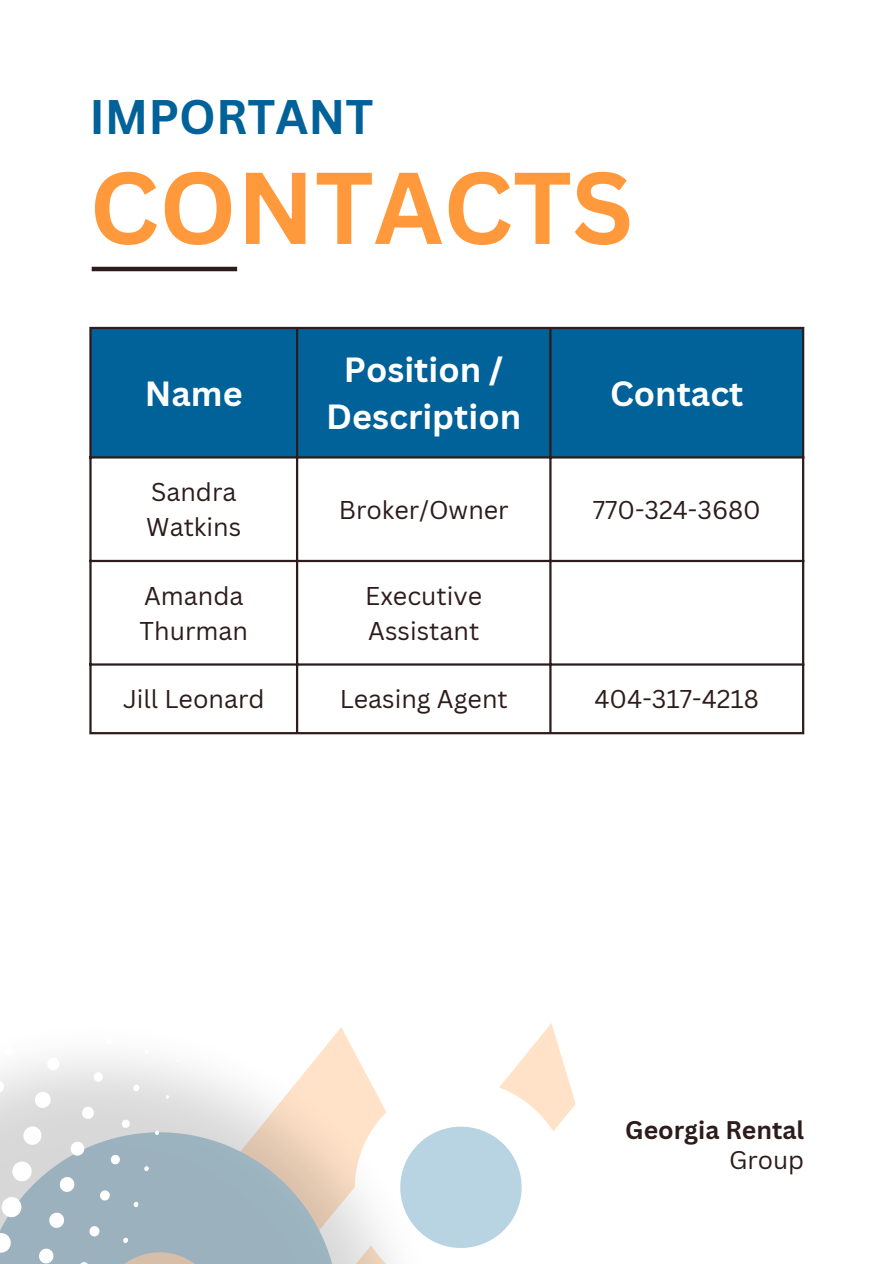
<style>
.page{position:relative;width:894px;height:1264px;background:#fff}
.page>*{position:absolute;margin:0;border:0;box-sizing:border-box;transform-origin:0 0}
.t1{font:700 99.6px "Canva Sans";color:#ff993b}
.t2{font:700 47.25px "Canva Sans";color:#006298}
.t3{font:700 34.05px/47.2px "Canva Sans";color:#fff;text-align:center}
.t4{font:25.05px/34.8px "Canva Sans";color:#2d1c1c}
.t5{font:700 24.75px "Canva Sans";color:#2d1c1c}
.t6{font:24.75px "Canva Sans";color:#2d1c1c}
</style>
<div class="page">
<img style="left:0;top:1023px;width:576px;height:240px">
<div style="left:92px;top:329px;width:709px;height:127px;background:#006298"></div>
<hr style="left:89px;top:329px;width:3px;height:403px;background:#2d1c1c">
<hr style="left:296px;top:329px;width:2px;height:403px;background:#2d1c1c">
<hr style="left:549px;top:329px;width:2px;height:403px;background:#2d1c1c">
<hr style="left:801px;top:329px;width:3px;height:403px;background:#2d1c1c">
<hr style="left:89px;top:327px;width:715px;height:2px;background:#2d1c1c">
<hr style="left:89px;top:456px;width:715px;height:2px;background:#2d1c1c">
<hr style="left:89px;top:560px;width:715px;height:2px;background:#2d1c1c">
<hr style="left:89px;top:663px;width:715px;height:2px;background:#2d1c1c">
<hr style="left:89px;top:732px;width:715px;height:2px;background:#2d1c1c">
<svg style="left:59px;top:1023px;width:9px;height:9px"></svg>
<svg style="left:46px;top:1056px;width:15px;height:15px"></svg>
<svg style="left:33px;top:1089px;width:20px;height:20px"></svg>
<svg style="left:21px;top:1124px;width:23px;height:23px"></svg>
<svg style="left:10px;top:1159px;width:24px;height:24px"></svg>
<svg style="left:0;top:1194px;width:24px;height:25px"></svg>
<svg style="left:0;top:1230px;width:13px;height:24px"></svg>
<svg style="left:105px;top:1037px;width:7px;height:7px"></svg>
<svg style="left:93px;top:1071px;width:11px;height:11px"></svg>
<svg style="left:81px;top:1105px;width:14px;height:15px"></svg>
<svg style="left:69px;top:1139px;width:17px;height:18px"></svg>
<svg style="left:58px;top:1175px;width:18px;height:18px"></svg>
<svg style="left:47px;top:1210px;width:19px;height:19px"></svg>
<svg style="left:37px;top:1246px;width:18px;height:17px"></svg>
<svg style="left:144px;top:1049px;width:5px;height:5px"></svg>
<svg style="left:132px;top:1083px;width:8px;height:8px"></svg>
<svg style="left:121px;top:1118px;width:10px;height:10px"></svg>
<svg style="left:110px;top:1153px;width:11px;height:12px"></svg>
<svg style="left:99px;top:1189px;width:12px;height:12px"></svg>
<svg style="left:165px;top:1094px;width:4px;height:4px"></svg>
<svg style="left:154px;top:1130px;width:5px;height:5px"></svg>
<svg style="left:144px;top:1165px;width:5px;height:6px"></svg>
<svg style="left:133px;top:1201px;width:6px;height:6px"></svg>
<svg style="left:78px;top:1224px;width:146px;height:39px;background:#a1b3bd"></svg>
<svg style="left:3px;top:1044px;width:11px;height:12px"></svg>
<svg style="left:0;top:1079px;width:6px;height:15px"></svg>
<hr style="left:92px;top:267px;width:145px;height:4px;background:#2d1c1c">
<h2 class="t2" style="left:89px;top:84px;width:285px">IMPORTANT</h2>
<h1 class="t1" style="left:89px;top:137px;width:545px">CONTACTS</h1>
<h3 class="t3" style="left:145px;top:369px;width:99px">Name</h3>
<p class="t4" style="left:146px;top:474px;width:96px">Sandra<br>Watkins</p>
<h3 class="t3" style="left:326px;top:345px;width:196px">Position /<br>Description</h3>
<h3 class="t3" style="left:610px;top:369px;width:135px">Contact</h3>
<p class="t4" style="left:339px;top:492px;width:171px">Broker/Owner</p>
<p class="t4" style="left:592px;top:492px;width:170px">770-324-3680</p>
<p class="t4" style="left:139px;top:577px;width:110px">Amanda<br>Thurman</p>
<p class="t4" style="left:365px;top:577px;width:118px">Executive<br>Assistant</p>
<p class="t4" style="left:123px;top:681px;width:143px">Jill Leonard</p>
<p class="t4" style="left:339px;top:681px;width:169px">Leasing Agent</p>
<p class="t4" style="left:594px;top:681px;width:166px">404-317-4218</p>
<p class="t5" style="left:625px;top:1112px;width:180px">Georgia Rental</p>
<p class="t6" style="left:728px;top:1142px;width:77px">Group</p>
</div>
